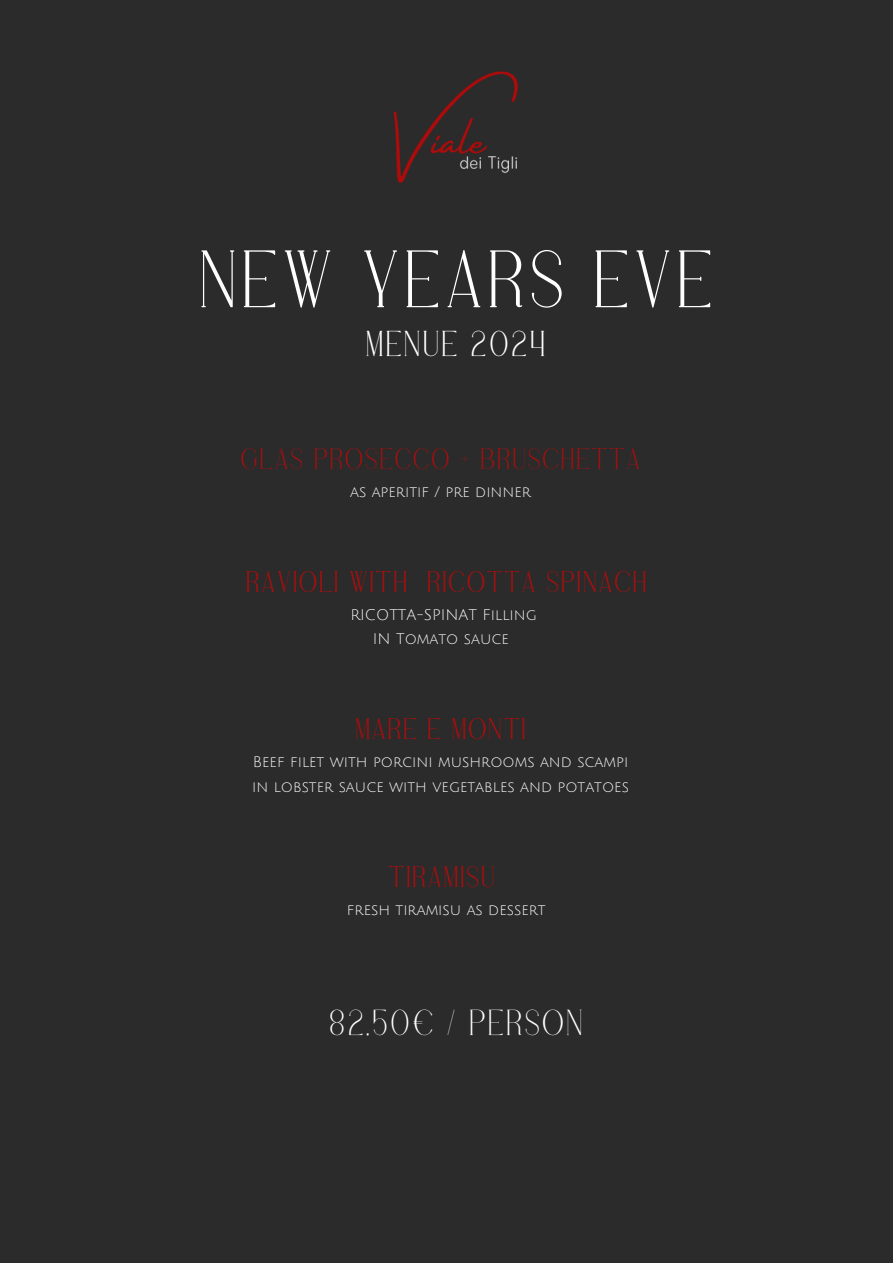
<style>
.page{position:relative;width:893px;height:1264px;background:#fff}
.page>*{position:absolute;margin:0;border:0;box-sizing:border-box;transform-origin:0 0}
.t1{font:800 81px "Stolen Love";letter-spacing:.045em;color:#fff}
.t2{font:700 36.15px "Stolen Love";letter-spacing:.045em;color:#fff}
.t3{font:800 36px "Stolen Love";letter-spacing:.045em;color:#fff}
.t4{font:800 30px "Stolen Love";letter-spacing:.045em;color:#af0d0d}
.t5{font:700 30px "Stolen Love";letter-spacing:.045em;color:#af0d0d}
.t6{font:15px/24.8px "Julius Sans One";color:#fff}
</style>
<div class="page">
<div style="left:0;top:0;width:892px;height:1262px;background:#2b2b2b"></div>
<img style="left:393px;top:71px;width:125px;height:112px">
<p class="t1" style="left:198px;top:244px;width:516px">NEW YEARS EVE</p>
<p class="t3" style="left:365px;top:328px;width:182px">MENUE 2024</p>
<p class="t5" style="left:241px;top:446px;width:401px">GLAS PROSECCO + BRUSCHETTA</p>
<p class="t6" style="left:350px;top:479px;width:182px">as aperitif / pre dinner</p>
<p class="t4" style="left:246px;top:568px;width:402px">RAVIOLI WITH RICOTTA SPINACH</p>
<p class="t6" style="left:350px;top:602px;width:188px">RICOTTA-SPINAT Filling</p>
<p class="t6" style="left:373px;top:627px;width:137px">IN Tomato sauce</p>
<p class="t4" style="left:355px;top:716px;width:172px">MARE E MONTI</p>
<p class="t6" style="left:252px;top:750px;width:378px">Beef filet with porcini mushrooms and scampi in lobster sauce with vegetables and potatoes</p>
<p class="t4" style="left:388px;top:863px;width:108px">TIRAMISU</p>
<p class="t6" style="left:347px;top:897px;width:200px">fresh tiramisu as dessert</p>
<p class="t2" style="left:328px;top:1007px;width:256px">82,50€ / PERSON</p>
</div>
